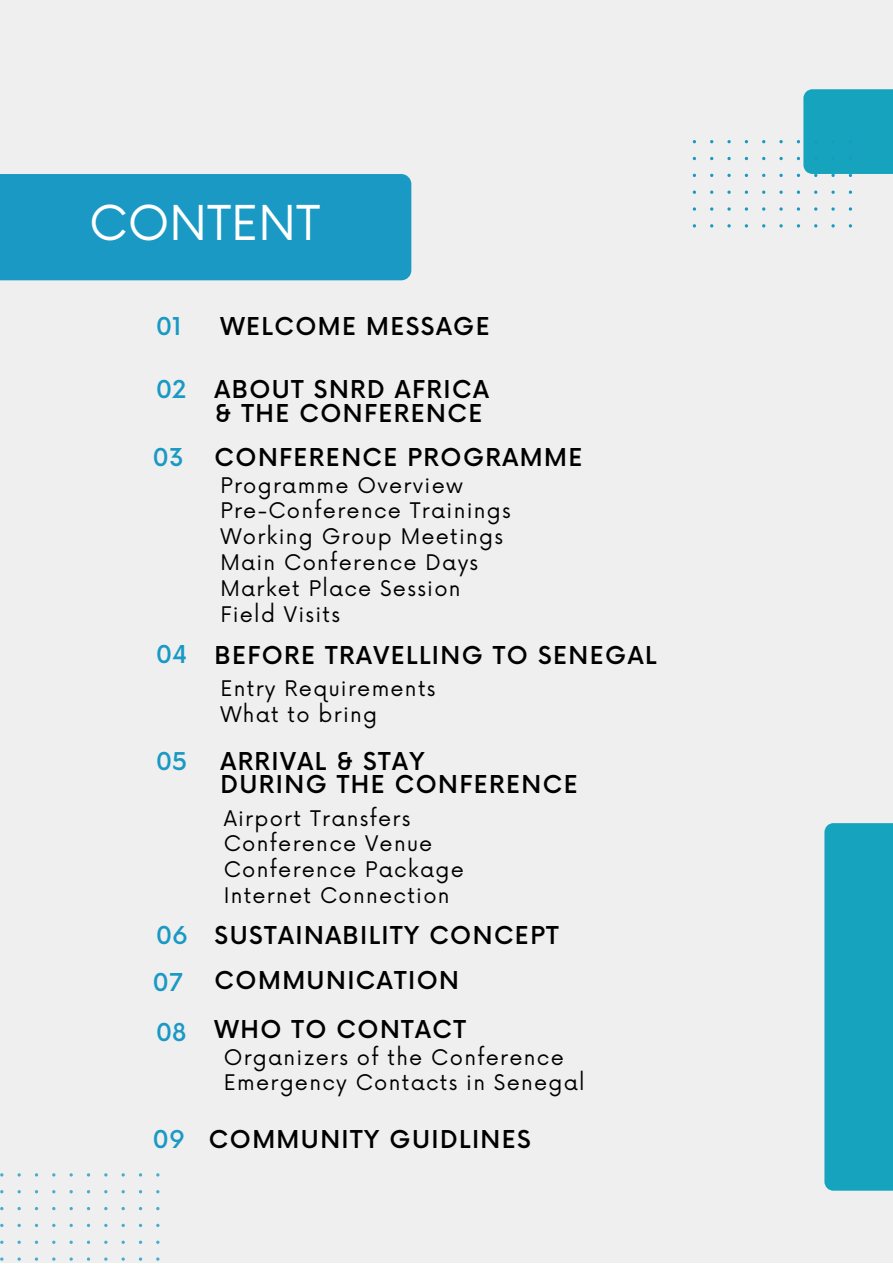
<style>
.page{position:relative;width:893px;height:1264px;background:#fff}
.page>*{position:absolute;margin:0;border:0;box-sizing:border-box;transform-origin:0 0}
.t1{font:46.8px "Now";color:#fff}
.t2{font:500 24px "Now";letter-spacing:.06em;color:#000}
.t3{font:500 24px "Now";color:#1999c4}
.t4{font:21px "Now";letter-spacing:.06em;color:#000}
</style>
<div class="page">
<div style="left:0;top:0;width:892px;height:1262px;background:#efefef"></div>
<div style="left:0;top:174px;width:411px;height:106px;background:#1999c4"></div>
<div style="left:803px;top:89px;width:89px;height:85px;background:#15a3bd"></div>
<svg style="left:0;top:1173px;width:159px;height:87px"></svg>
<div style="left:824px;top:823px;width:68px;height:367px;background:#15a3bd"></div>
<svg style="left:692px;top:140px;width:160px;height:87px"></svg>
<p class="t1" style="left:89px;top:197px;width:232px">CONTENT</p>
<p class="t3" style="left:156px;top:313px;width:28px">01</p>
<p class="t2" style="left:220px;top:313px;width:271px">WELCOME MESSAGE</p>
<p class="t3" style="left:156px;top:377px;width:32px">02</p>
<p class="t3" style="left:152px;top:444px;width:33px">03</p>
<p class="t2" style="left:215px;top:377px;width:276px">ABOUT SNRD AFRICA</p>
<p class="t2" style="left:215px;top:400px;width:269px">&amp; THE CONFERENCE</p>
<p class="t2" style="left:215px;top:444px;width:369px">CONFERENCE PROGRAMME</p>
<p class="t4" style="left:220px;top:473px;width:244px">Programme Overview</p>
<p class="t4" style="left:220px;top:499px;width:292px">Pre-Conference Trainings</p>
<p class="t4" style="left:220px;top:525px;width:284px">Working Group Meetings</p>
<p class="t4" style="left:220px;top:551px;width:259px">Main Conference Days</p>
<p class="t4" style="left:220px;top:576px;width:242px">Market Place Session</p>
<p class="t4" style="left:220px;top:602px;width:121px">Field Visits</p>
<p class="t3" style="left:156px;top:641px;width:33px">04</p>
<p class="t2" style="left:215px;top:642px;width:443px">BEFORE TRAVELLING TO SENEGAL</p>
<p class="t4" style="left:220px;top:676px;width:217px">Entry Requirements</p>
<p class="t4" style="left:220px;top:702px;width:158px">What to bring</p>
<p class="t3" style="left:156px;top:748px;width:33px">05</p>
<p class="t2" style="left:220px;top:748px;width:206px">ARRIVAL &amp; STAY</p>
<p class="t2" style="left:220px;top:771px;width:359px">DURING THE CONFERENCE</p>
<p class="t4" style="left:224px;top:806px;width:188px">Airport Transfers</p>
<p class="t4" style="left:224px;top:858px;width:242px">Conference Package</p>
<p class="t4" style="left:224px;top:832px;width:210px">Conference Venue</p>
<p class="t4" style="left:224px;top:883px;width:227px">Internet Connection</p>
<p class="t3" style="left:156px;top:922px;width:34px">06</p>
<p class="t3" style="left:152px;top:969px;width:32px">07</p>
<p class="t3" style="left:156px;top:1019px;width:32px">08</p>
<p class="t2" style="left:215px;top:922px;width:345px">SUSTAINABILITY CONCEPT</p>
<p class="t2" style="left:215px;top:966px;width:246px">COMMUNICATION</p>
<p class="t2" style="left:215px;top:1016px;width:253px">WHO TO CONTACT</p>
<p class="t4" style="left:224px;top:1071px;width:362px">Emergency Contacts in Senegal</p>
<p class="t4" style="left:224px;top:1045px;width:342px">Organizers of the Conference</p>
<p class="t3" style="left:152px;top:1126px;width:34px">09</p>
<p class="t2" style="left:209px;top:1126px;width:323px">COMMUNITY GUIDLINES</p>
</div>
